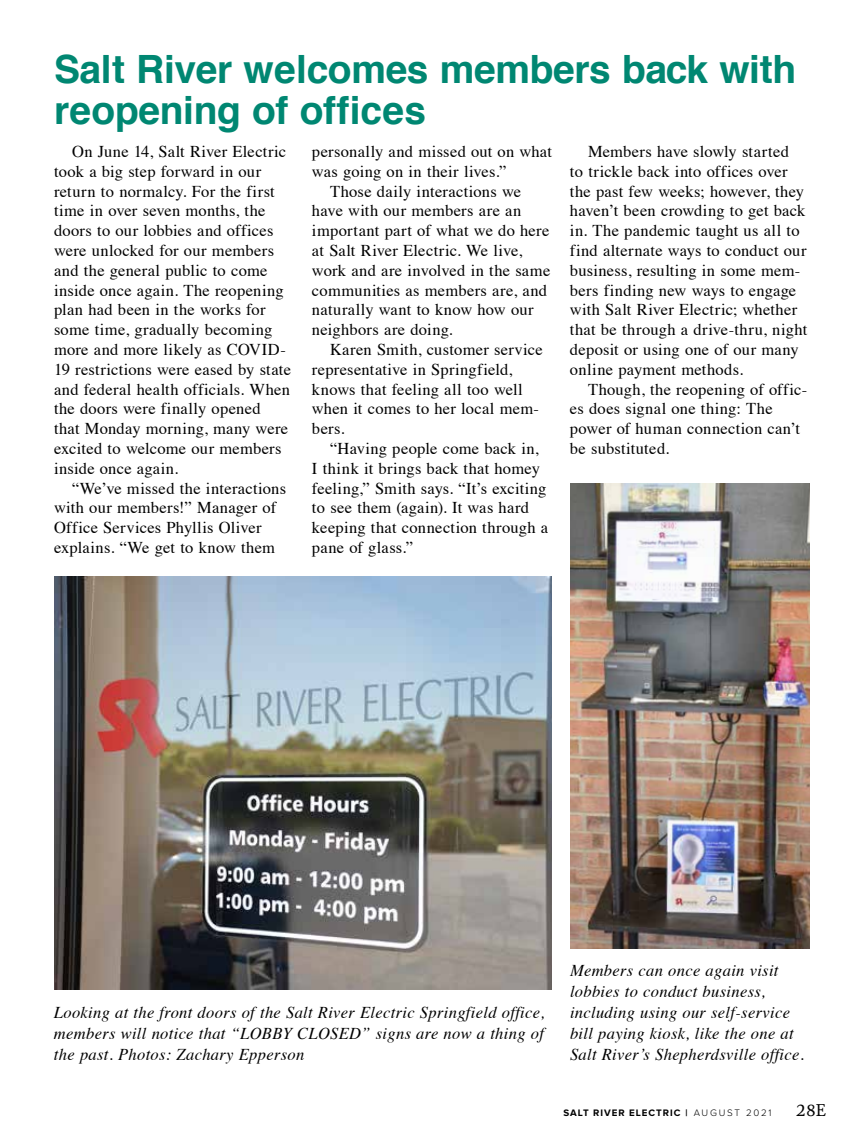
<style>
.page{position:relative;width:864px;height:1134px;background:#fff}
.page>*{position:absolute;margin:0;border:0;box-sizing:border-box;transform-origin:0 0}
.t1{font:700 39px/40.5px "Helvetica";letter-spacing:-.01em;color:#008772}
.t2{font:18px "Ashbury";color:#000}
.t3{font:16.5px/19.8px "Times";letter-spacing:.015em;color:#000}
.t4{font:italic 16.5px/21px "Times";letter-spacing:.02em;color:#000;text-align:justify}
.t5{font:700 9.75px "Proxima Nova";letter-spacing:.1em;color:#000}
.s1{font-weight:300}
</style>
<div class="page">
<img style="left:54px;top:576px;width:498px;height:414px">
<img style="left:570px;top:483px;width:240px;height:466px">
<h1 class="t1" style="left:54px;top:50px;width:744px">Salt River welcomes members back with reopening of offices</h1>
<p class="t3" style="left:54px;top:140px;width:239px;text-indent:18px">On June 14, Salt River Electric took a big step forward in our return to normalcy. For the first time in over seven months, the doors to our lobbies and offices were unlocked for our members and the general public to come inside once again. The reopening plan had been in the works for some time, gradually becoming more and more likely as COVID-<br>19 restrictions were eased by state and federal health officials. When the doors were finally opened<br>that Monday morning, many were excited to welcome our members inside once again.</p>
<p class="t3" style="left:54px;top:477px;width:234px;text-indent:18px">“We’ve missed the interactions with our members!” Manager of<br>Office Services Phyllis Oliver explains. “We get to know them</p>
<p class="t3" style="left:312px;top:140px;width:242px">personally and missed out on what</p>
<p class="t3" style="left:312px;top:160px;width:196px">was going on in their lives.”</p>
<p class="t3" style="left:330px;top:180px;width:193px">Those daily interactions we</p>
<p class="t3" style="left:312px;top:200px;width:211px">have with our members are an</p>
<p class="t3" style="left:312px;top:219px;width:239px">important part of what we do here</p>
<p class="t3" style="left:312px;top:239px;width:212px">at Salt River Electric. We live,</p>
<p class="t3" style="left:312px;top:259px;width:240px">work and are involved in the same</p>
<p class="t3" style="left:312px;top:279px;width:237px">communities as members are, and</p>
<p class="t3" style="left:312px;top:299px;width:223px">naturally want to know how our</p>
<p class="t3" style="left:312px;top:318px;width:142px">neighbors are doing.</p>
<p class="t3" style="left:330px;top:338px;width:214px">Karen Smith, customer service</p>
<p class="t3" style="left:312px;top:358px;width:202px">representative in Springfield,</p>
<p class="t3" style="left:312px;top:378px;width:212px">knows that feeling all too well</p>
<p class="t3" style="left:312px;top:398px;width:228px">when it comes to her local mem-</p>
<p class="t3" style="left:312px;top:417px;width:34px">bers.</p>
<p class="t3" style="left:330px;top:437px;width:210px">“Having people come back in,</p>
<p class="t3" style="left:312px;top:457px;width:229px">I think it brings back that homey</p>
<p class="t3" style="left:312px;top:477px;width:236px">feeling,” Smith says. “It’s exciting</p>
<p class="t3" style="left:312px;top:497px;width:219px">to see them (again). It was hard</p>
<p class="t3" style="left:312px;top:516px;width:238px">keeping that connection through a</p>
<p class="t3" style="left:312px;top:536px;width:103px">pane of glass.”</p>
<p class="t3" style="left:570px;top:140px;width:239px;text-indent:18px">Members have slowly started<br>to trickle back into offices over the past few weeks; however, they haven’t been crowding to get back in. The pandemic taught us all to find alternate ways to conduct our business, resulting in some mem&shy;bers finding new ways to engage with Salt River Electric; whether that be through a drive-thru, night deposit or using one of our many online payment methods.</p>
<p class="t3" style="left:570px;top:378px;width:239px;text-indent:18px">Though, the reopening of offic&shy;es does signal one thing: The power of human connection can’t be substituted.</p>
<p class="t4" style="left:54px;top:1001px;width:492px">Looking at the front doors of the Salt River Electric Springfield office, members will notice that “LOBBY CLOSED” signs are now a thing of the past. Photos: Zachary Epperson</p>
<p class="t4" style="left:570px;top:959px;width:235px;text-align:left">Members can once again visit lobbies to conduct business, including using our self-service bill paying kiosk, like the one at<br>Salt River’s Shepherdsville office.</p>
<p class="t5" style="left:564px;top:1107px;width:210px">SALT RIVER ELECTRIC | <span class="s1">AUGUST 2021</span></p>
<p class="t2" style="left:796px;top:1099px;width:32px">28E</p>
</div>
